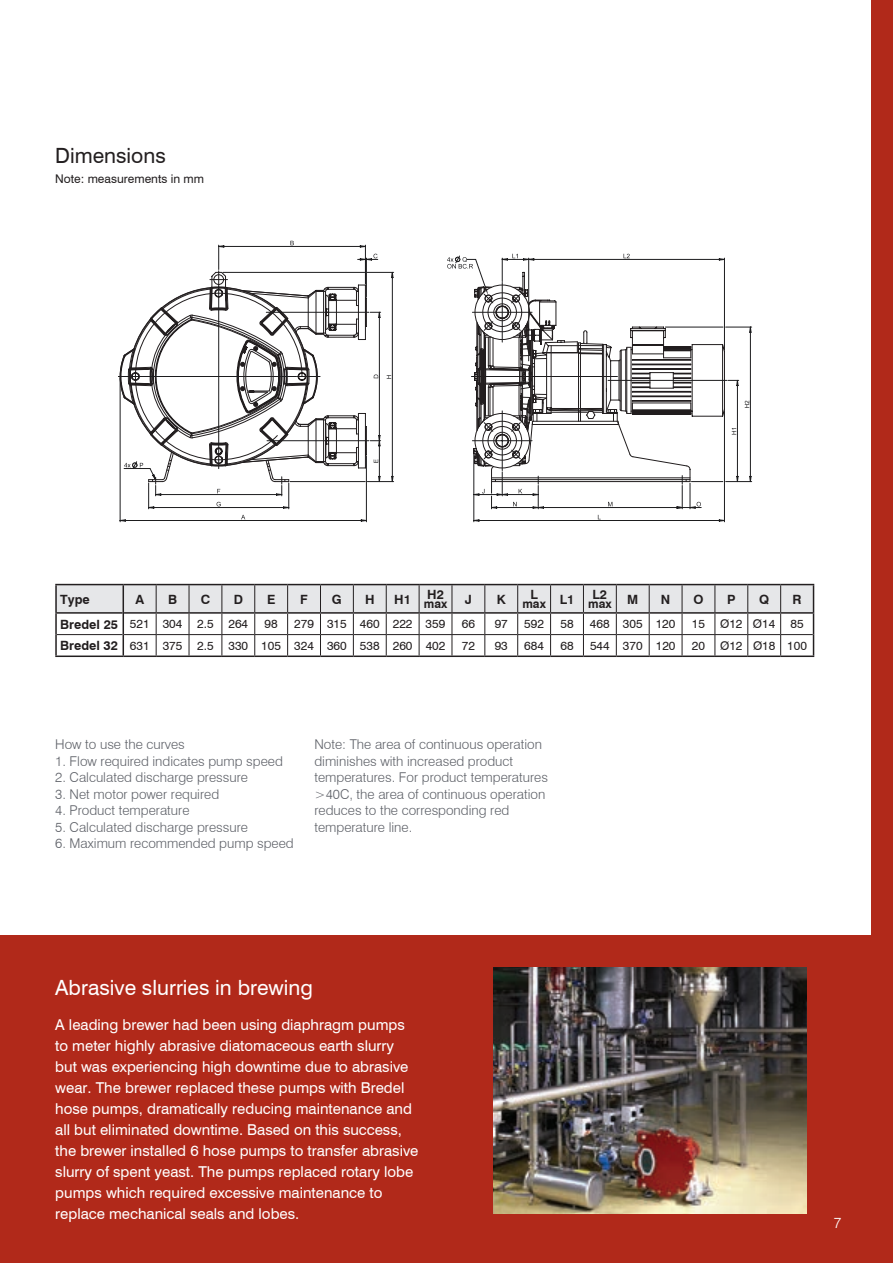
<style>
.page{position:relative;width:893px;height:1263px;background:#fff}
.page>*{position:absolute;margin:0;border:0;box-sizing:border-box;transform-origin:0 0}
.t1{font:21px "Swiss 721 BT";color:#fff}
.t2{font:21px "Swiss 721 BT";color:#231f20}
.t3{font:15px/21px "Swiss 721 BT";color:#fff}
.t4{font:300 15px "Swiss 721 BT";color:#fff}
.t5{font:300 13.5px/16.5px "Swiss 721 BT";color:#5d6067}
.t6{font:700 12.75px "Swiss 721 BT";color:#231f20}
.t7{font:12px "Swiss 721 BT";color:#231f20}
.t8{font:700 12px "Swiss 721 BT";color:#231f20}
.s1{font-weight:700;font-size:12.75px}
</style>
<div class="page">
<div style="left:872px;top:0;width:21px;height:1263px;background:#b1291a"></div>
<div style="left:0;top:936px;width:893px;height:327px;background:#b1291a"></div>
<hr style="left:123px;top:655px;width:33px;height:2px;background:#231f20">
<hr style="left:156px;top:655px;width:33px;height:2px;background:#231f20">
<hr style="left:189px;top:655px;width:33px;height:2px;background:#231f20">
<hr style="left:222px;top:655px;width:33px;height:2px;background:#231f20">
<hr style="left:255px;top:655px;width:33px;height:2px;background:#231f20">
<hr style="left:288px;top:655px;width:32px;height:2px;background:#231f20">
<hr style="left:320px;top:655px;width:33px;height:2px;background:#231f20">
<hr style="left:353px;top:655px;width:33px;height:2px;background:#231f20">
<hr style="left:386px;top:655px;width:33px;height:2px;background:#231f20">
<hr style="left:419px;top:655px;width:33px;height:2px;background:#231f20">
<hr style="left:452px;top:655px;width:33px;height:2px;background:#231f20">
<hr style="left:485px;top:655px;width:33px;height:2px;background:#231f20">
<hr style="left:518px;top:655px;width:33px;height:2px;background:#231f20">
<hr style="left:551px;top:655px;width:32px;height:2px;background:#231f20">
<hr style="left:583px;top:655px;width:33px;height:2px;background:#231f20">
<hr style="left:616px;top:655px;width:33px;height:2px;background:#231f20">
<hr style="left:649px;top:655px;width:33px;height:2px;background:#231f20">
<hr style="left:682px;top:655px;width:33px;height:2px;background:#231f20">
<hr style="left:715px;top:655px;width:33px;height:2px;background:#231f20">
<hr style="left:748px;top:655px;width:33px;height:2px;background:#231f20">
<hr style="left:781px;top:655px;width:33px;height:2px;background:#231f20">
<hr style="left:123px;top:584px;width:33px;height:1px;background:#231f20">
<hr style="left:156px;top:584px;width:33px;height:1px;background:#231f20">
<hr style="left:189px;top:584px;width:33px;height:1px;background:#231f20">
<hr style="left:222px;top:584px;width:33px;height:1px;background:#231f20">
<hr style="left:255px;top:584px;width:33px;height:1px;background:#231f20">
<hr style="left:288px;top:584px;width:32px;height:1px;background:#231f20">
<hr style="left:320px;top:584px;width:33px;height:1px;background:#231f20">
<hr style="left:353px;top:584px;width:33px;height:1px;background:#231f20">
<hr style="left:386px;top:584px;width:33px;height:1px;background:#231f20">
<hr style="left:419px;top:584px;width:33px;height:1px;background:#231f20">
<hr style="left:452px;top:584px;width:33px;height:1px;background:#231f20">
<hr style="left:485px;top:584px;width:33px;height:1px;background:#231f20">
<hr style="left:518px;top:584px;width:33px;height:1px;background:#231f20">
<hr style="left:551px;top:584px;width:32px;height:1px;background:#231f20">
<hr style="left:583px;top:584px;width:33px;height:1px;background:#231f20">
<hr style="left:616px;top:584px;width:33px;height:1px;background:#231f20">
<hr style="left:649px;top:584px;width:33px;height:1px;background:#231f20">
<hr style="left:682px;top:584px;width:33px;height:1px;background:#231f20">
<hr style="left:715px;top:584px;width:33px;height:1px;background:#231f20">
<hr style="left:748px;top:584px;width:33px;height:1px;background:#231f20">
<hr style="left:781px;top:584px;width:33px;height:1px;background:#231f20">
<hr style="left:55px;top:612px;width:68px;height:2px;background:#231f20">
<hr style="left:55px;top:584px;width:68px;height:1px;background:#231f20">
<hr style="left:55px;top:585px;width:2px;height:27px;background:#231f20">
<hr style="left:55px;top:614px;width:2px;height:21px;background:#231f20">
<hr style="left:55px;top:635px;width:2px;height:20px;background:#231f20">
<svg style="left:56px;top:585px;width:758px;height:70px"></svg>
<hr style="left:55px;top:655px;width:68px;height:2px;background:#231f20">
<img style="left:493px;top:968px;width:314px;height:245px">
<svg style="left:118px;top:241px;width:634px;height:281px"></svg>
<div style="left:496px;top:306px;width:12px;height:12px;border:1px solid #211d1e;border-radius:50%"></div>
<h1 class="t2" style="left:55px;top:142px;width:112px">Dimensions</h1>
<p class="t7" style="left:55px;top:171px;width:150px">Note: measurements in mm</p>
<p class="t6" style="left:60px;top:591px;width:31px">Type</p>
<p class="t6" style="left:135px;top:591px;width:10px">A</p>
<p class="t6" style="left:168px;top:591px;width:10px">B</p>
<p class="t6" style="left:201px;top:591px;width:11px">C</p>
<p class="t6" style="left:234px;top:591px;width:9px">D</p>
<p class="t6" style="left:267px;top:591px;width:8px">E</p>
<p class="t6" style="left:300px;top:591px;width:9px">F</p>
<p class="t6" style="left:332px;top:591px;width:11px">G</p>
<p class="t6" style="left:365px;top:591px;width:11px">H</p>
<p class="t6" style="left:394px;top:591px;width:18px">H1</p>
<p class="t6" style="left:427px;top:587px;width:18px">H2</p>
<p class="t8" style="left:424px;top:596px;width:25px">max</p>
<p class="t6" style="left:465px;top:591px;width:9px">J</p>
<p class="t6" style="left:497px;top:591px;width:10px">K</p>
<p class="t6" style="left:530px;top:587px;width:8px">L</p>
<p class="t8" style="left:522px;top:596px;width:53px">max <sup>L1</sup></p>
<p class="t6" style="left:593px;top:587px;width:16px">L2</p>
<p class="t8" style="left:588px;top:596px;width:50px">max <sup>M</sup></p>
<p class="t6" style="left:661px;top:591px;width:11px">N</p>
<p class="t6" style="left:693px;top:591px;width:10px">O</p>
<p class="t6" style="left:727px;top:591px;width:10px">P</p>
<p class="t6" style="left:759px;top:591px;width:12px">Q</p>
<p class="t6" style="left:792px;top:591px;width:9px">R</p>
<p class="t7" style="left:60px;top:617px;width:189px"><span class="s1">Bredel 25</span> 521 304 2.5 264</p>
<p class="t7" style="left:265px;top:617px;width:15px">98</p>
<p class="t7" style="left:294px;top:617px;width:153px">279 315 460 222 359</p>
<p class="t7" style="left:462px;top:617px;width:15px">66</p>
<p class="t7" style="left:495px;top:617px;width:15px">97</p>
<p class="t7" style="left:524px;top:617px;width:21px">592</p>
<p class="t7" style="left:560px;top:617px;width:15px">58</p>
<p class="t7" style="left:590px;top:617px;width:87px">468 305 120</p>
<p class="t7" style="left:692px;top:617px;width:15px">15</p>
<p class="t7" style="left:720px;top:617px;width:57px">Ø12 Ø14</p>
<p class="t7" style="left:790px;top:617px;width:15px">85</p>
<p class="t7" style="left:60px;top:638px;width:387px"><span class="s1">Bredel 32</span> 631 375 2.5 330 105 324 360 538 260 402</p>
<p class="t7" style="left:462px;top:638px;width:15px">72</p>
<p class="t7" style="left:495px;top:638px;width:15px">93</p>
<p class="t7" style="left:524px;top:638px;width:21px">684</p>
<p class="t7" style="left:560px;top:638px;width:15px">68</p>
<p class="t7" style="left:590px;top:638px;width:87px">544 370 120</p>
<p class="t7" style="left:692px;top:638px;width:15px">20</p>
<p class="t7" style="left:720px;top:638px;width:88px">Ø12 Ø18 100</p>
<p class="t5" style="left:55px;top:736px;width:131px">How to use the curves</p>
<p class="t5" style="left:55px;top:753px;width:229px">1. Flow required indicates pump speed</p>
<p class="t5" style="left:55px;top:769px;width:194px">2. Calculated discharge pressure</p>
<p class="t5" style="left:55px;top:786px;width:165px">3. Net motor power required</p>
<p class="t5" style="left:55px;top:802px;width:136px">4. Product temperature</p>
<p class="t5" style="left:55px;top:819px;width:194px">5. Calculated discharge pressure</p>
<p class="t5" style="left:55px;top:835px;width:240px">6. Maximum recommended pump speed</p>
<p class="t5" style="left:314px;top:736px;width:235px">Note: The area of continuous operation diminishes with increased product temperatures. For product temperatures &gt;40C, the area of continuous operation reduces to the corresponding red temperature line.</p>
<h1 class="t1" style="left:55px;top:975px;width:259px">Abrasive slurries in brewing</h1>
<p class="t3" style="left:55px;top:1014px;width:365px">A leading brewer had been using diaphragm pumps to meter highly abrasive diatomaceous earth slurry but was experiencing high downtime due to abrasive wear. The brewer replaced these pumps with Bredel hose pumps, dramatically reducing maintenance and all but eliminated downtime. Based on this success, the brewer installed 6 hose pumps to transfer abrasive slurry of spent yeast. The pumps replaced rotary lobe pumps which required excessive maintenance to replace mechanical seals and lobes.</p>
<p class="t4" style="left:833px;top:1213px;width:9px">7</p>
</div>
